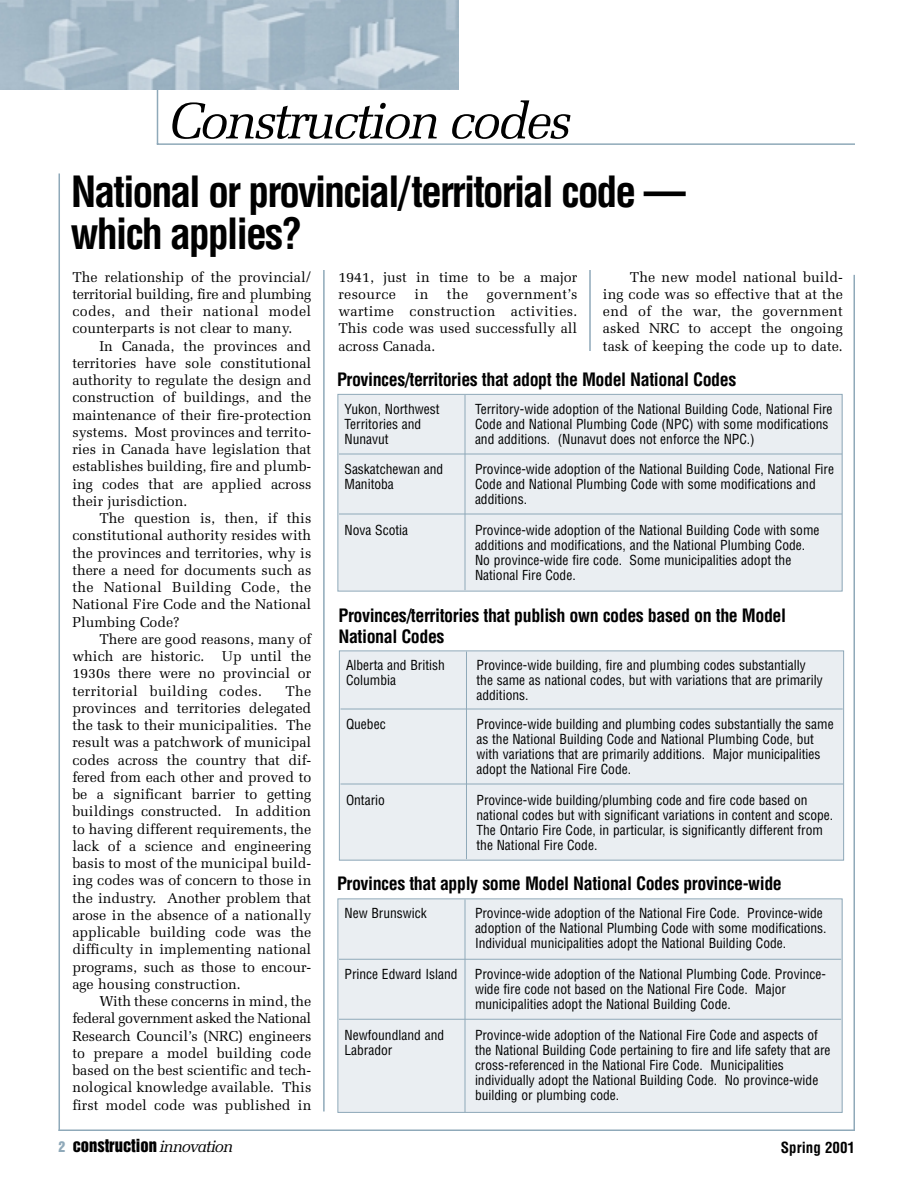
<style>
.page{position:relative;width:918px;height:1188px;background:#fff}
.page>*{position:absolute;margin:0;border:0;box-sizing:border-box;transform-origin:0 0}
.t1{font:italic 51px "Melior";letter-spacing:-.055em;color:#000}
.t2{font:700 condensed 42px/42px "Helvetica";letter-spacing:-.05em;color:#000}
.t3{font:700 condensed 18px/21px "Helvetica";letter-spacing:-.025em;color:#000}
.t4{font:16.5px "Helvetica Inserat";color:#000}
.t5{font:700 condensed 15px "Helvetica";color:#000}
.t6{font:14.25px/17.2px "Melior";color:#000;text-align:justify}
.t7{font:condensed 13.5px/15px "Helvetica";color:#000}
.s1{font-size:13.5px;color:#8fa9b9}
.s2{font-family:"Melior";font-style:italic}
</style>
<div class="page">
<hr style="left:323px;top:261px;width:2px;height:850px;background:#8fa9b9">
<hr style="left:854px;top:275px;width:1px;height:856px;background:#8fa9b9">
<hr style="left:59px;top:173px;width:1px;height:958px;background:#8fa9b9">
<hr style="left:58px;top:1130px;width:797px;height:1px;background:#8fa9b9">
<hr style="left:157px;top:143px;width:698px;height:2px;background:#8fa9b9">
<hr style="left:157px;top:86px;width:1px;height:58px;background:#8fa9b9">
<hr style="left:589px;top:240px;width:2px;height:111px;background:#8fa9b9">
<img style="left:0;top:0;width:459px;height:90px">
<div style="left:339px;top:651px;width:505px;height:209px;background:#eaeef2"></div>
<div style="left:339px;top:651px;width:505px;height:210px;border:1px solid #8fa9b9"></div>
<hr style="left:340px;top:784px;width:503px;height:1px;background:#8fa9b9">
<hr style="left:340px;top:709px;width:503px;height:1px;background:#8fa9b9">
<hr style="left:466px;top:652px;width:1px;height:207px;background:#8fa9b9">
<div style="left:338px;top:899px;width:504px;height:213px;background:#eaeef2"></div>
<div style="left:338px;top:898px;width:505px;height:215px;border:1px solid #8fa9b9"></div>
<hr style="left:339px;top:1019px;width:502px;height:1px;background:#8fa9b9">
<hr style="left:339px;top:959px;width:502px;height:1px;background:#8fa9b9">
<hr style="left:465px;top:900px;width:1px;height:212px;background:#8fa9b9">
<div style="left:338px;top:394px;width:504px;height:197px;background:#eaeef2"></div>
<div style="left:338px;top:394px;width:505px;height:197px;border:1px solid #8fa9b9"></div>
<hr style="left:339px;top:514px;width:503px;height:1px;background:#8fa9b9">
<hr style="left:339px;top:454px;width:503px;height:1px;background:#8fa9b9">
<hr style="left:465px;top:395px;width:1px;height:195px;background:#8fa9b9">
<h1 class="t1" style="left:168px;top:100px;width:404px">Construction codes</h1>
<h2 class="t2" style="left:71px;top:175px;width:616px">National or provincial/territorial code — which applies?</h2>
<p class="t6" style="left:72px;top:269px;width:241px">The relationship of the provincial/ territorial building, fire and plumbing codes, and their national model counterparts is not clear to many.</p>
<p class="t6" style="left:72px;top:338px;width:241px;text-indent:27px">In Canada, the provinces and territories have sole constitutional authority to regulate the design and construction of buildings, and the maintenance of their fire-protection systems. Most provinces and territo&shy;ries in Canada have legislation that establishes building, fire and plumb&shy;ing codes that are applied across their jurisdiction.</p>
<p class="t6" style="left:72px;top:511px;width:241px;text-indent:27px">The question is, then, if this constitutional authority resides with the provinces and territories, why is there a need for documents such as the National Building Code, the National Fire Code and the National Plumbing Code?</p>
<p class="t6" style="left:72px;top:632px;width:241px;text-indent:27px">There are good reasons, many of which are historic. Up until the 1930s there were no provincial or territorial building codes.</p>
<p class="t6" style="left:72px;top:683px;width:241px;text-indent:213px">The provinces and territories delegated the task to their municipalities. The result was a patchwork of municipal codes across the country that dif&shy;fered from each other and proved to be a significant barrier to getting buildings constructed. In addition to having different requirements, the lack of a science and engineering basis to most of the municipal build&shy;ing codes was of concern to those in the industry. Another problem that arose in the absence of a nationally applicable building code was the difficulty in implementing national programs, such as those to encour&shy;age housing construction.</p>
<p class="t6" style="left:72px;top:994px;width:241px;text-indent:27px">With these concerns in mind, the federal government asked the National Research Council’s (NRC) engineers to prepare a model building code based on the best scientific and tech&shy;nological knowledge available. This first model code was published in</p>
<p class="t6" style="left:338px;top:269px;width:241px">1941, just in time to be a major resource</p>
<p class="t6" style="left:415px;top:287px;width:15px">in</p>
<p class="t6" style="left:447px;top:287px;width:23px">the</p>
<p class="t6" style="left:338px;top:287px;width:241px;text-indent:148px">government’s wartime construction activities.<br>This code was used successfully all across Canada.</p>
<p class="t6" style="left:603px;top:269px;width:241px;text-indent:27px">The new model national build&shy;ing code was so effective that at the end of the war, the government asked NRC to accept the ongoing task of keeping the code up to date.</p>
<p class="t3" style="left:337px;top:371px;width:401px">Provinces/territories that adopt the Model National Codes</p>
<p class="t7" style="left:345px;top:402px;width:97px">Yukon, Northwest<br>Territories and<br>Nunavut</p>
<p class="t7" style="left:475px;top:402px;width:359px">Territory-wide adoption of the National Building Code, National Fire<br>Code and National Plumbing Code (NPC) with some modifications and additions. (Nunavut does not enforce the NPC.)</p>
<p class="t7" style="left:345px;top:462px;width:100px">Saskatchewan and<br>Manitoba</p>
<p class="t7" style="left:475px;top:462px;width:361px">Province-wide adoption of the National Building Code, National Fire<br>Code and National Plumbing Code with some modifications and additions.</p>
<p class="t7" style="left:345px;top:524px;width:65px">Nova Scotia</p>
<p class="t7" style="left:475px;top:524px;width:346px">Province-wide adoption of the National Building Code with some additions and modifications, and the National Plumbing Code.<br>No province-wide fire code. Some municipalities adopt the National Fire Code.</p>
<p class="t3" style="left:339px;top:606px;width:449px">Provinces/territories that publish own codes based on the Model<br>National Codes</p>
<p class="t7" style="left:346px;top:659px;width:100px">Alberta and British<br>Columbia</p>
<p class="t7" style="left:477px;top:659px;width:348px">Province-wide building, fire and plumbing codes substantially the same as national codes, but with variations that are primarily additions.</p>
<p class="t7" style="left:346px;top:717px;width:41px">Quebec</p>
<p class="t7" style="left:477px;top:717px;width:359px">Province-wide building and plumbing codes substantially the same as the National Building Code and National Plumbing Code, but with variations that are primarily additions. Major municipalities adopt the National Fire Code.</p>
<p class="t7" style="left:346px;top:794px;width:40px">Ontario</p>
<p class="t7" style="left:477px;top:794px;width:358px">Province-wide building/plumbing code and fire code based on national codes but with significant variations in content and scope.<br>The Ontario Fire Code, in particular, is significantly different from the National Fire Code.</p>
<p class="t3" style="left:337px;top:874px;width:446px">Provinces that apply some Model National Codes province-wide</p>
<p class="t7" style="left:345px;top:907px;width:84px">New Brunswick</p>
<p class="t7" style="left:475px;top:907px;width:353px">Province-wide adoption of the National Fire Code. Province-wide adoption of the National Plumbing Code with some modifications.<br>Individual municipalities adopt the National Building Code.</p>
<p class="t7" style="left:345px;top:968px;width:115px">Prince Edward Island</p>
<p class="t7" style="left:475px;top:968px;width:352px">Province-wide adoption of the National Plumbing Code. Province&shy;wide fire code not based on the National Fire Code. Major municipalities adopt the National Building Code.</p>
<p class="t7" style="left:345px;top:1029px;width:101px">Newfoundland and<br>Labrador</p>
<p class="t7" style="left:475px;top:1029px;width:357px">Province-wide adoption of the National Fire Code and aspects of the National Building Code pertaining to fire and life safety that are cross-referenced in the National Fire Code. Municipalities individually adopt the National Building Code. No province-wide building or plumbing code.</p>
<p class="t4" style="left:58px;top:1139px;width:176px"><span class="s1">2</span> CONSTRUCTION <span class="s2">innovation</span></p>
<p class="t5" style="left:781px;top:1142px;width:76px">Spring 2001</p>
</div>
